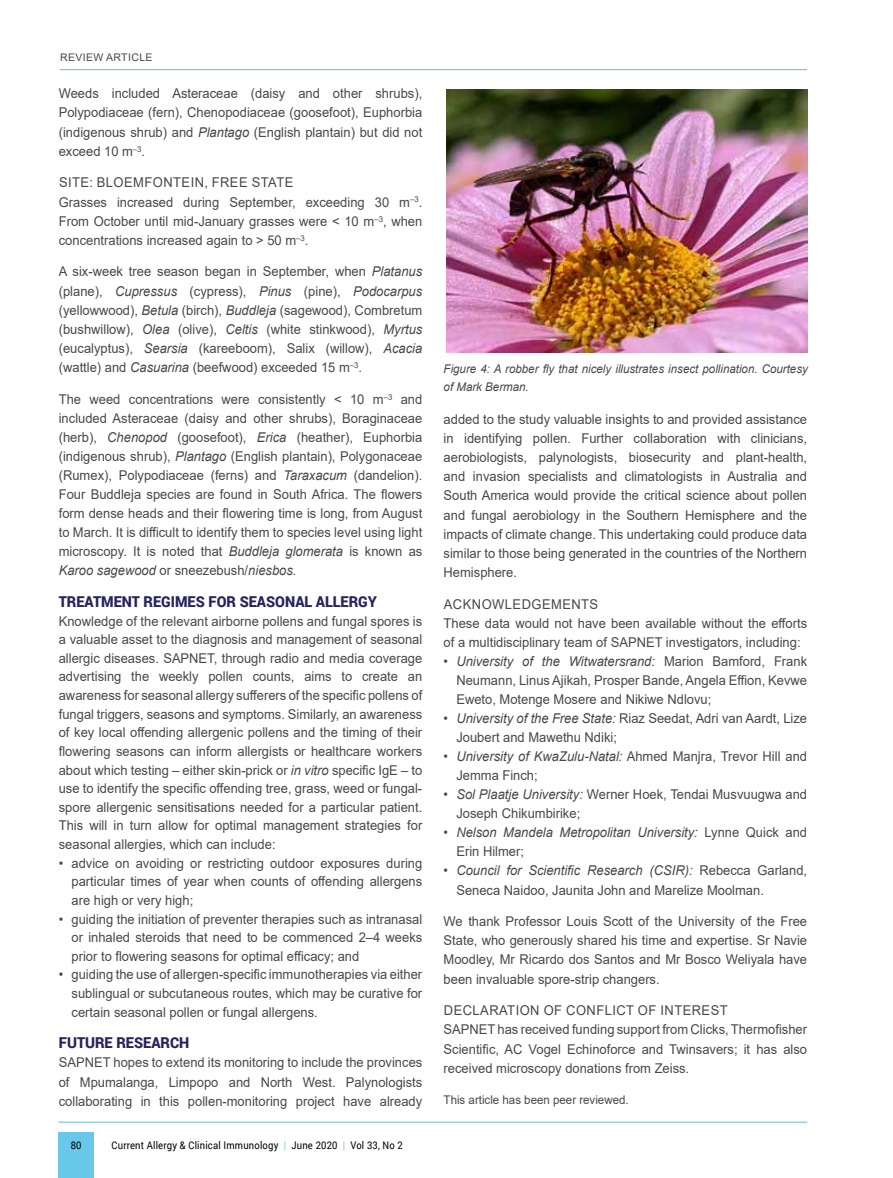
<style>
.page{position:relative;width:893px;height:1178px;background:#fff}
.page>*{position:absolute;margin:0;border:0;box-sizing:border-box;transform-origin:0 0}
.t1{font:900 15px "Roboto";color:#27235d;scale:.96 1}
.t2{font:13.5px/19px "Arial";color:#48484a;text-align:justify;scale:.96 1}
.t3{font:italic 13.5px/19px "Arial";color:#48484a;scale:.96 1}
.t4{font:italic 12px/18px "Arial";color:#48484a;scale:.96 1}
.t5{font:12px "Arial";color:#48484a;scale:.96 1}
.t6{font:10.5px "Roboto";letter-spacing:.02em;color:#000;scale:.9 1}
.t7{font:10.5px "Arial";letter-spacing:.035em;color:#48484a}
.s1{font-style:italic}
.s2{color:#69c8e9}
.s3{font-style:normal}
</style>
<div class="page">
<div style="left:59px;top:1132px;width:35px;height:46px;background:#69c8e9"></div>
<hr style="left:59px;top:1121px;width:748px;height:2px;background:#69c8e9">
<hr style="left:60px;top:69px;width:747px;height:1px;background:#69c8e9">
<img style="left:446px;top:89px;width:361px;height:263px">
<p class="t7" style="left:60px;top:51px;width:94px">REVIEW ARTICLE</p>
<p class="t2" style="left:59px;top:84px;width:380px">Weeds included Asteraceae (daisy and other shrubs), Polypodiaceae (fern), Chenopodiaceae (goosefoot), Euphorbia (indigenous shrub) and <span class="s1">Plantago</span> (English plantain) but did not exceed 10 m<sup>–3</sup>.</p>
<p class="t2" style="left:59px;top:173px;width:380px;text-align:left">SITE: BLOEMFONTEIN, FREE STATE<br>Grasses increased during September, exceeding 30 m<sup>–3</sup>.<br>From October until mid-January grasses were &lt; 10 m<sup>–3</sup>, when concentrations increased again to &gt; 50 m<sup>–3</sup>.</p>
<p class="t2" style="left:59px;top:262px;width:380px">A six-week tree season began in September, when <span class="s1">Platanus </span>(plane), <span class="s1">Cupressus</span> (cypress), <span class="s1">Pinus</span> (pine), <span class="s1">Podocarpus </span>(yellowwood), <span class="s1">Betula</span> (birch), <span class="s1">Buddleja</span> (sagewood), Combretum (bushwillow), <span class="s1">Olea</span> (olive), <span class="s1">Celtis</span> (white stinkwood), <span class="s1">Myrtus </span>(eucalyptus), <span class="s1">Searsia</span> (kareeboom), Salix (willow), <span class="s1">Acacia </span>(wattle) and <span class="s1">Casuarina</span> (beefwood) exceeded 15 m<sup>–3</sup>.</p>
<p class="t2" style="left:59px;top:389px;width:380px">The weed concentrations were consistently &lt; 10 m<sup>–3</sup> and included Asteraceae (daisy and other shrubs), Boraginaceae (herb), <span class="s1">Chenopod</span> (goosefoot), <span class="s1">Erica</span> (heather), Euphorbia (indigenous shrub), <span class="s1">Plantago</span> (English plantain), Polygonaceae (Rumex), Polypodiaceae (ferns) and <span class="s1">Taraxacum</span> (dandelion).<br>Four Buddleja species are found in South Africa. The flowers form dense heads and their flowering time is long, from August to March. It is difficult to identify them to species level using light microscopy. It is noted that <span class="s1">Buddleja glomerata</span> is known as <span class="s1">Karoo sagewood</span> or sneezebush/<span class="s1">niesbos.</span></p>
<p class="t1" style="left:59px;top:591px;width:333px">TREATMENT REGIMES FOR SEASONAL ALLERGY</p>
<p class="t2" style="left:59px;top:611px;width:380px;line-height:18.6px">Knowledge of the relevant airborne pollens and fungal spores is a valuable asset to the diagnosis and management of seasonal allergic diseases. SAPNET, through radio and media coverage advertising the weekly pollen counts, aims to create an awareness for seasonal allergy sufferers of the specific pollens of fungal triggers, seasons and symptoms. Similarly, an awareness of key local offending allergenic pollens and the timing of their flowering seasons can inform allergists or healthcare workers about which testing – either skin-prick or <span class="s1">in vitro</span> specific IgE – to use to identify the specific offending tree, grass, weed or fungal&shy;spore allergenic sensitisations needed for a particular patient.<br>This will in turn allow for optimal management strategies for seasonal allergies, which can include:</p>
<p class="t2" style="left:72px;top:853px;width:367px;line-height:18.6px;text-indent:-13px">• advice on avoiding or restricting outdoor exposures during particular times of year when counts of offending allergens are high or very high;</p>
<p class="t2" style="left:72px;top:909px;width:367px;line-height:18.6px;text-indent:-13px">• guiding the initiation of preventer therapies such as intranasal or inhaled steroids that need to be commenced 2–4 weeks prior to flowering seasons for optimal efficacy; and</p>
<p class="t2" style="left:72px;top:965px;width:367px;line-height:18.6px;text-indent:-13px">• guiding the use of allergen-specific immunotherapies via either sublingual or subcutaneous routes, which may be curative for certain seasonal pollen or fungal allergens.</p>
<p class="t1" style="left:59px;top:1032px;width:138px">FUTURE RESEARCH</p>
<p class="t2" style="left:59px;top:1053px;width:380px">SAPNET hopes to extend its monitoring to include the provinces of Mpumalanga, Limpopo and North West. Palynologists collaborating in this pollen-monitoring project have already</p>
<p class="t6" style="left:71px;top:1138px;width:13px">80</p>
<p class="t6" style="left:112px;top:1138px;width:325px">Current Allergy &amp; Clinical Immunology <span class="s2">|</span> June 2020 <span class="s2">|</span> Vol 33, No 2</p>
<p class="t4" style="left:444px;top:360px;width:381px">Figure 4: A robber fly that nicely illustrates insect pollination. Courtesy of Mark Berman.</p>
<p class="t2" style="left:444px;top:410px;width:380px">added to the study valuable insights to and provided assistance in identifying pollen. Further collaboration with clinicians, aerobiologists, palynologists, biosecurity and plant-health, and invasion specialists and climatologists in Australia and South America would provide the critical science about pollen and fungal aerobiology in the Southern Hemisphere and the impacts of climate change. This undertaking could produce data similar to those being generated in the countries of the Northern Hemisphere.</p>
<p class="t2" style="left:444px;top:594px;width:380px;text-align:left">ACKNOWLEDGEMENTS<br>These data would not have been available without the efforts of a multidisciplinary team of SAPNET investigators, including:</p>
<p class="t2" style="left:456px;top:651px;width:367px;text-indent:-13px"><span class="s1">• University of the Witwatersrand:</span> Marion Bamford, Frank Neumann, Linus Ajikah, Prosper Bande, Angela Effion, Kevwe Eweto, Motenge Mosere and Nikiwe Ndlovu;</p>
<p class="t2" style="left:456px;top:708px;width:367px;text-indent:-13px"><span class="s1">• University of the Free State:</span> Riaz Seedat, Adri van Aardt, Lize<br>Joubert and Mawethu Ndiki;</p>
<p class="t2" style="left:456px;top:747px;width:367px;text-indent:-13px"><span class="s1">• University of KwaZulu-Natal:</span> Ahmed Manjra, Trevor Hill and<br>Jemma Finch;</p>
<p class="t2" style="left:456px;top:785px;width:367px;text-indent:-13px"><span class="s1">• Sol Plaatje University:</span> Werner Hoek, Tendai Musvuugwa and<br>Joseph Chikumbirike;</p>
<p class="t3" style="left:456px;top:823px;width:367px;text-indent:-13px">• Nelson Mandela Metropolitan University: <span class="s3">Lynne Quick and<br>Erin Hilmer;</span></p>
<p class="t2" style="left:456px;top:861px;width:367px;text-indent:-13px"><span class="s1">• Council for Scientific Research (CSIR):</span> Rebecca Garland,<br>Seneca Naidoo, Jaunita John and Marelize Moolman.</p>
<p class="t2" style="left:444px;top:912px;width:380px">We thank Professor Louis Scott of the University of the Free State, who generously shared his time and expertise. Sr Navie Moodley, Mr Ricardo dos Santos and Mr Bosco Weliyala have been invaluable spore-strip changers.</p>
<p class="t2" style="left:444px;top:1001px;width:380px;text-align:left">DECLARATION OF CONFLICT OF INTEREST<br>SAPNET has received funding support from Clicks, Thermofisher Scientific, AC Vogel Echinoforce and Twinsavers; it has also received microscopy donations from Zeiss.</p>
<p class="t5" style="left:444px;top:1092px;width:194px">This article has been peer reviewed.</p>
</div>
